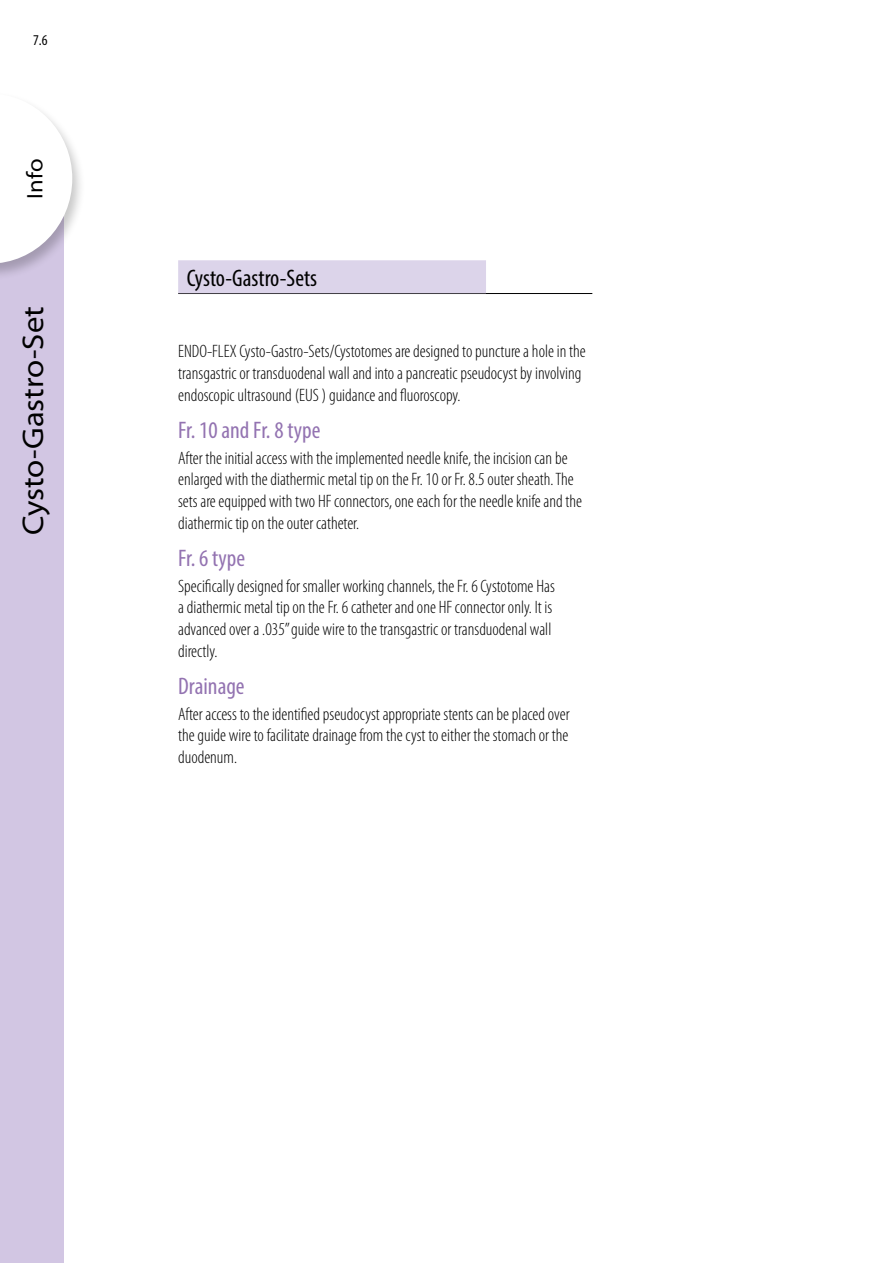
<style>
.page{position:relative;width:893px;height:1263px;background:#fff}
.page>*{position:absolute;margin:0;border:0;box-sizing:border-box;transform-origin:0 0}
.t1{font:semi-expanded 30px "Myriad Pro";color:#000}
.t2{font:condensed 24px "Myriad Pro";color:#9373b1}
.t3{font:condensed 24px "Myriad Pro";color:#000}
.t4{font:semi-expanded 22.5px "Myriad Pro";color:#000}
.t5{font:300 condensed 18px/21.6px "Myriad Pro";color:#000}
.t6{font:condensed 15px "Myriad Pro";color:#000}
</style>
<div class="page">
<hr style="left:178px;top:293px;width:414px;height:1px;background:#000">
<div style="left:178px;top:260px;width:308px;height:33px;background:#dcd4ea"></div>
<div style="left:0;top:149px;width:64px;height:1114px;background:#d2c6e3"></div>
<div style="left:0;top:92px;width:86px;height:188px;background:#000;opacity:.22"></div>
<svg style="left:0;top:94px;width:72px;height:170px"></svg>
<p class="t6" style="left:33px;top:31px;width:16px">7.6</p>
<p class="t4" style="left:22px;top:199px;width:41px;rotate:-90deg">Info</p>
<h1 class="t1" style="left:16px;top:535px;width:231px;rotate:-90deg">Cysto-Gastro-Set</h1>
<h2 class="t3" style="left:187px;top:263px;width:132px">Cysto-Gastro-Sets</h2>
<p class="t5" style="left:178px;top:341px;width:409px">ENDO-FLEX Cysto-Gastro-Sets/Cystotomes are designed to puncture a hole in the transgastric or transduodenal wall and into a pancreatic pseudocyst by involving endoscopic ultrasound (EUS ) guidance and fluoroscopy.</p>
<h2 class="t2" style="left:178px;top:415px;width:144px">Fr. 10 and Fr. 8 type</h2>
<p class="t5" style="left:178px;top:447px;width:405px">After the initial access with the implemented needle knife, the incision can be enlarged with the diathermic metal tip on the Fr. 10 or Fr. 8.5 outer sheath. The sets are equipped with two HF connectors, one each for the needle knife and the diathermic tip on the outer catheter.</p>
<h2 class="t2" style="left:178px;top:543px;width:69px">Fr. 6 type</h2>
<p class="t5" style="left:178px;top:575px;width:378px">Specifically designed for smaller working channels, the Fr. 6 Cystotome Has a diathermic metal tip on the Fr. 6 catheter and one HF connector only. It is advanced over a .035” guide wire to the transgastric or transduodenal wall directly.</p>
<h2 class="t2" style="left:178px;top:671px;width:68px">Drainage</h2>
<p class="t5" style="left:178px;top:703px;width:393px;text-align:justify">After access to the identified pseudocyst appropriate stents can be placed over the guide wire to facilitate drainage from the cyst to either the stomach or the duodenum.</p>
</div>
